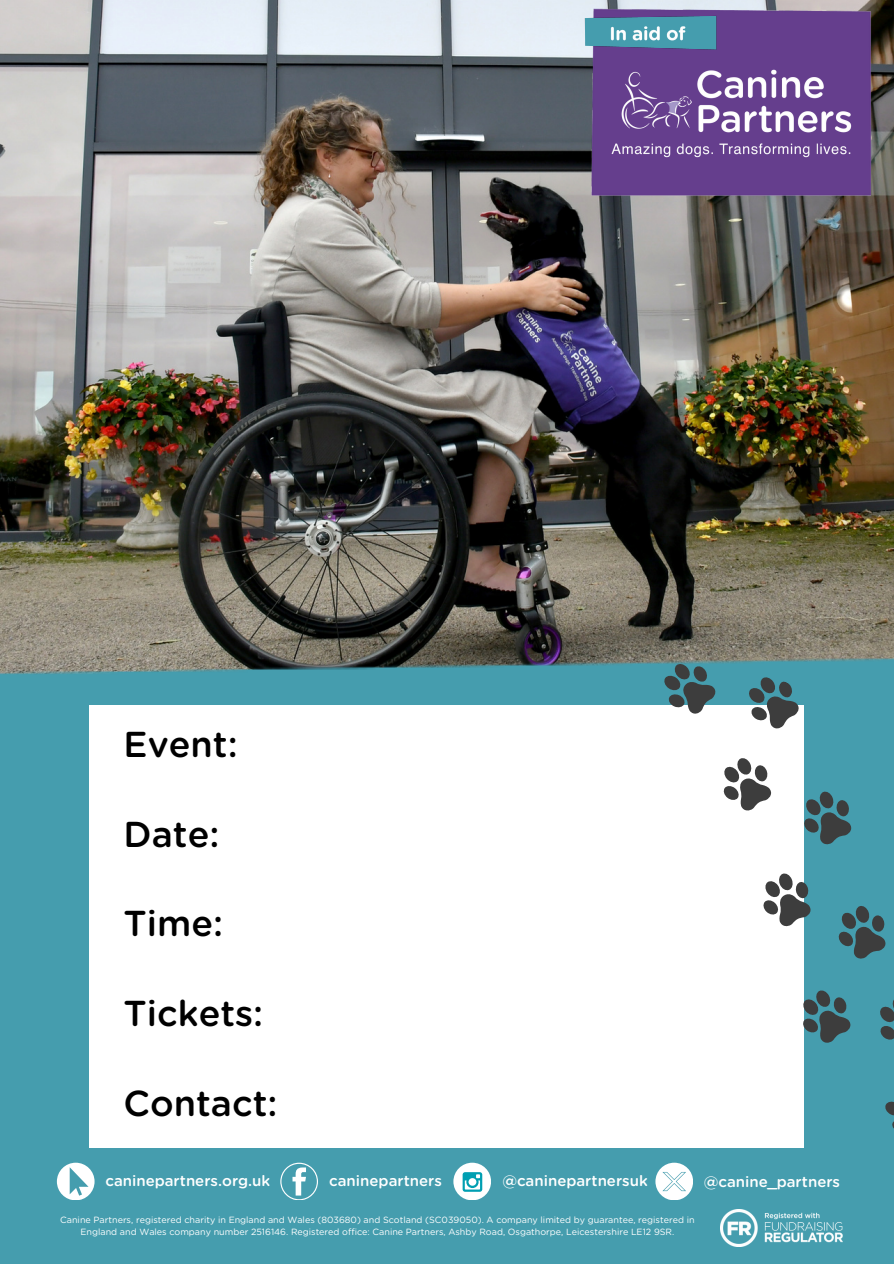
<style>
.page{position:relative;width:894px;height:1264px;background:#fff}
.page>*{position:absolute;margin:0;border:0;box-sizing:border-box;transform-origin:0 0}
.t1{font:500 36px "Gotham Rounded";color:#000}
.t2{font:500 15px "Gotham Rounded";color:#fff}
.t3{font:9px/12px "Gotham Rounded";color:#fff;text-align:center}
</style>
<div class="page">
<img style="left:0;top:0;width:893px;height:631px">
<img style="left:0;top:631px;width:893px;height:632px">
<img style="left:575px;top:0;width:312px;height:212px">
<img style="left:564px;top:0;width:175px;height:82px">
<img style="left:600px;top:20px;width:262px;height:164px">
<div style="left:89px;top:705px;width:714px;height:442px;background:#fff"></div>
<svg style="left:882px;top:1085px;width:11px;height:50px"></svg>
<svg style="left:875px;top:994px;width:18px;height:64px"></svg>
<svg style="left:834px;top:902px;width:56px;height:67px"></svg>
<svg style="left:763px;top:870px;width:51px;height:66px"></svg>
<svg style="left:803px;top:987px;width:50px;height:64px"></svg>
<svg style="left:803px;top:788px;width:52px;height:66px"></svg>
<svg style="left:723px;top:758px;width:49px;height:53px"></svg>
<svg style="left:745px;top:674px;width:56px;height:55px"></svg>
<svg style="left:661px;top:660px;width:57px;height:54px"></svg>
<svg style="left:655px;top:1162px;width:37px;height:37px"></svg>
<svg style="left:57px;top:1162px;width:37px;height:37px"></svg>
<svg style="left:280px;top:1162px;width:37px;height:37px"></svg>
<div style="left:453px;top:1162px;width:37px;height:37px;background:#fff;border-radius:50%"></div>
<svg style="left:462px;top:1172px;width:20px;height:19px"></svg>
<img style="left:720px;top:1209px;width:122px;height:37px">
<h1 class="t1" style="left:123px;top:728px;width:116px">Event:</h1>
<h1 class="t1" style="left:123px;top:817px;width:97px">Date:</h1>
<p class="t1" style="left:123px;top:907px;width:101px">Time:</p>
<p class="t1" style="left:123px;top:996px;width:141px">Tickets:</p>
<p class="t1" style="left:123px;top:1086px;width:155px">Contact:</p>
<p class="t2" style="left:105px;top:1173px;width:166px">caninepartners.org.uk</p>
<p class="t2" style="left:329px;top:1173px;width:114px">caninepartners</p>
<h1 class="t2" style="left:502px;top:1173px;width:147px">@caninepartnersuk</h1>
<h1 class="t2" style="left:703px;top:1175px;width:138px">@canine_partners</h1>
<p class="t3" style="left:60px;top:1214px;width:635px">Canine Partners, registered charity in England and Wales (803680) and Scotland (SC039050). A company limited by guarantee, registered in<br>England and Wales company number 2516146. Registered office: Canine Partners, Ashby Road, Osgathorpe, Leicestershire LE12 9SR.</p>
</div>
